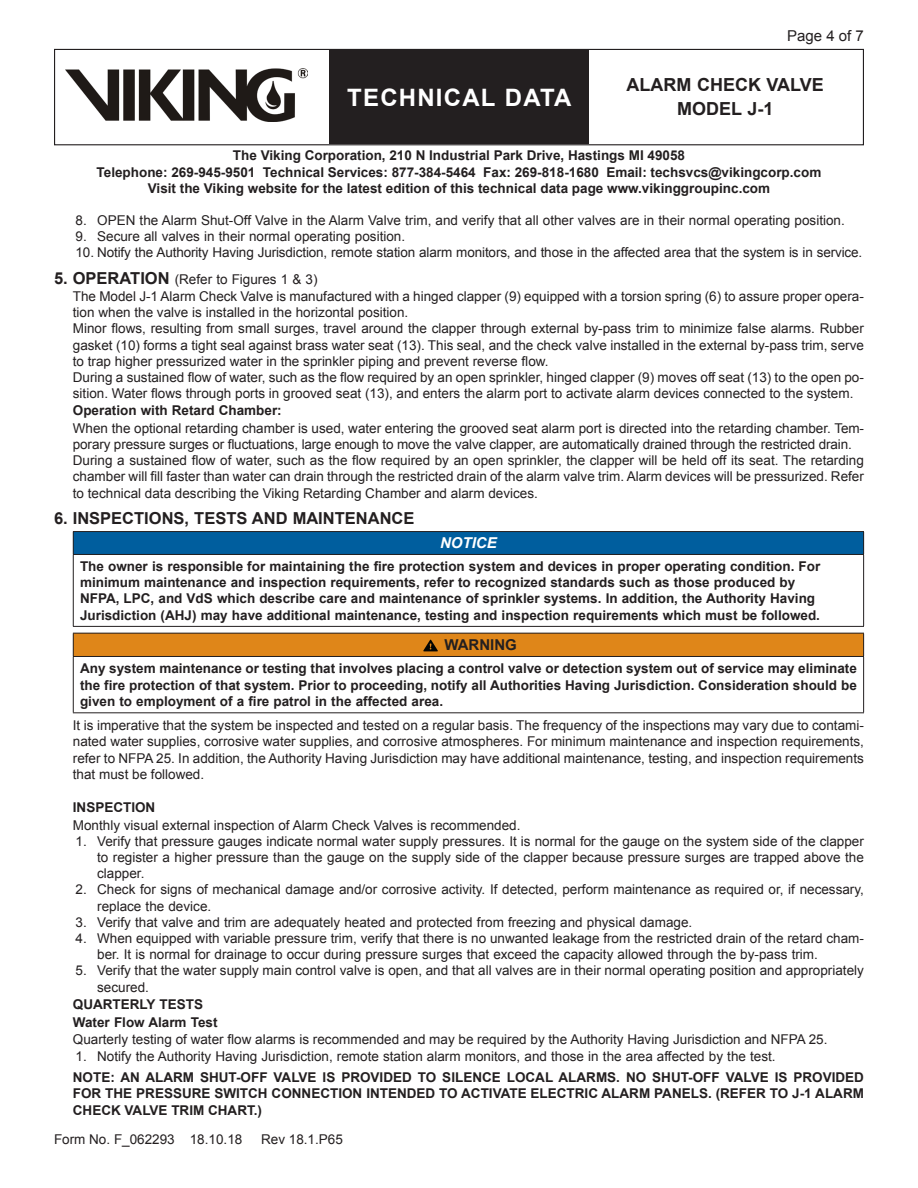
<style>
.page{position:relative;width:918px;height:1188px;background:#fff}
.page>*{position:absolute;margin:0;border:0;box-sizing:border-box;transform-origin:0 0}
.t1{font:700 24px "Arial";letter-spacing:.05em;color:#fff}
.t2{font:700 18px/24.3px "Arial";color:#231f20;text-align:center}
.Heading{font:700 16.5px "Arial";color:#231f20}
.t3{font:15px "Arial";color:#231f20}
.Body_Text{font:700 15px "Arial";color:#231f20}
.Body_Text-2{font:italic 700 15px "Arial";color:#fff}
.Body_Text-3{font:13.5px/16.2px "Arial";color:#231f20}
.List_Bullet{font:700 13.5px/16.2px "Arial";color:#231f20;text-align:center}
.body{font:700 13.5px/16.5px "Arial";color:#231f20;text-align:justify}
.Note{font:700 13.5px/16.2px "Arial";color:#231f20;text-align:justify}
.Heading_2{font:700 13.5px "Arial";color:#231f20}
.Heading-2{font:13.5px "Arial";color:#231f20}
.s1{font-weight:700;font-size:16.5px}
</style>
<div class="page">
<div style="left:54px;top:49px;width:810px;height:96px;border:1px solid #231f20"></div>
<div style="left:329px;top:50px;width:260px;height:94px;background:#231f20"></div>
<img style="left:65px;top:68px;width:243px;height:54px">
<div style="left:73px;top:532px;width:791px;height:22px;background:#005e9e"></div>
<hr style="left:73px;top:531px;width:791px;height:1px;background:#231f20">
<svg style="left:73px;top:532px;width:1px;height:22px"></svg>
<svg style="left:863px;top:532px;width:1px;height:22px"></svg>
<hr style="left:73px;top:554px;width:791px;height:1px;background:#231f20">
<hr style="left:73px;top:555px;width:1px;height:71px;background:#231f20">
<hr style="left:863px;top:555px;width:1px;height:71px;background:#231f20">
<hr style="left:73px;top:626px;width:791px;height:1px;background:#231f20">
<div style="left:73px;top:633px;width:791px;height:23px;background:#df8619"></div>
<hr style="left:73px;top:633px;width:791px;height:1px;background:#231f20">
<svg style="left:73px;top:634px;width:1px;height:22px"></svg>
<svg style="left:863px;top:634px;width:1px;height:22px"></svg>
<hr style="left:73px;top:656px;width:791px;height:1px;background:#231f20">
<hr style="left:73px;top:657px;width:1px;height:55px;background:#231f20">
<hr style="left:863px;top:657px;width:1px;height:55px;background:#231f20">
<hr style="left:73px;top:712px;width:791px;height:1px;background:#231f20">
<svg style="left:423px;top:640px;width:15px;height:11px"></svg>
<p class="t3" style="left:787px;top:26px;width:78px">Page 4 of 7</p>
<h1 class="t1" style="left:347px;top:81px;width:226px">TECHNICAL DATA</h1>
<h2 class="t2" style="left:627px;top:73px;width:199px">ALARM CHECK VALVE<br>MODEL J-1</h2>
<p class="List_Bullet" style="left:97px;top:148px;width:726px">The Viking Corporation, 210 N Industrial Park Drive, Hastings MI 49058<br>Telephone: 269-945-9501 Technical Services: 877-384-5464 Fax: 269-818-1680 Email: techsvcs@vikingcorp.com<br>Visit the Viking website for the latest edition of this technical data page www.vikinggroupinc.com</p>
<p class="Body_Text-3" style="left:76px;top:212px;width:771px">8. OPEN the Alarm Shut-Off Valve in the Alarm Valve trim, and verify that all other valves are in their normal operating position.</p>
<p class="Body_Text-3" style="left:76px;top:228px;width:331px">9. Secure all valves in their normal operating position.</p>
<p class="Body_Text-3" style="left:76px;top:244px;width:788px">10. Notify the Authority Having Jurisdiction, remote station alarm monitors, and those in the affected area that the system is in service.</p>
<p class="Heading-2" style="left:54px;top:270px;width:265px"><span class="s1">5. OPERATION</span> (Refer to Figures 1 &amp; 3)</p>
<p class="Body_Text-3" style="left:73px;top:288px;width:793px">The Model J-1 Alarm Check Valve is manufactured with a hinged clapper (9) equipped with a torsion spring (6) to assure proper opera&shy;tion when the valve is installed in the horizontal position.</p>
<p class="Body_Text-3" style="left:73px;top:321px;width:793px;text-align:justify">Minor flows, resulting from small surges, travel around the clapper through external by-pass trim to minimize false alarms. Rubber gasket (10) forms a tight seal against brass water seat (13). This seal, and the check valve installed in the external by-pass trim, serve to trap higher pressurized water in the sprinkler piping and prevent reverse flow.</p>
<p class="Body_Text-3" style="left:73px;top:369px;width:793px">During a sustained flow of water, such as the flow required by an open sprinkler, hinged clapper (9) moves off seat (13) to the open po&shy;sition. Water flows through ports in grooved seat (13), and enters the alarm port to activate alarm devices connected to the system.</p>
<p class="Heading_2" style="left:73px;top:402px;width:210px">Operation with Retard Chamber:</p>
<p class="Body_Text-3" style="left:73px;top:420px;width:793px">When the optional retarding chamber is used, water entering the grooved seat alarm port is directed into the retarding chamber. Tem&shy;porary pressure surges or fluctuations, large enough to move the valve clapper, are automatically drained through the restricted drain.</p>
<p class="Body_Text-3" style="left:73px;top:452px;width:793px;text-align:justify">During a sustained flow of water, such as the flow required by an open sprinkler, the clapper will be held off its seat. The retarding chamber will fill faster than water can drain through the restricted drain of the alarm valve trim. Alarm devices will be pressurized. Refer to technical data describing the Viking Retarding Chamber and alarm devices.</p>
<p class="Heading" style="left:54px;top:507px;width:362px">6. INSPECTIONS, TESTS AND MAINTENANCE</p>
<p class="Body_Text-2" style="left:440px;top:533px;width:58px">NOTICE</p>
<p class="List_Bullet" style="left:80px;top:559px;width:742px;text-align:left">The owner is responsible for maintaining the fire protection system and devices in proper operating condition. For minimum maintenance and inspection requirements, refer to recognized standards such as those produced by NFPA, LPC, and VdS which describe care and maintenance of sprinkler systems. In addition, the Authority Having Jurisdiction (AHJ) may have additional maintenance, testing and inspection requirements which must be followed.</p>
<p class="Body_Text" style="left:444px;top:635px;width:74px">WARNING</p>
<p class="body" style="left:80px;top:660px;width:778px">Any system maintenance or testing that involves placing a control valve or detection system out of service may eliminate the fire protection of that system. Prior to proceeding, notify all Authorities Having Jurisdiction. Consideration should be given to employment of a fire patrol in the affected area.</p>
<p class="Body_Text-3" style="left:73px;top:717px;width:793px;text-align:justify">It is imperative that the system be inspected and tested on a regular basis. The frequency of the inspections may vary due to contami&shy;nated water supplies, corrosive water supplies, and corrosive atmospheres. For minimum maintenance and inspection requirements, refer to NFPA 25. In addition, the Authority Having Jurisdiction may have additional maintenance, testing, and inspection requirements that must be followed.</p>
<p class="Heading_2" style="left:73px;top:798px;width:84px">INSPECTION</p>
<p class="Body_Text-3" style="left:73px;top:817px;width:449px">Monthly visual external inspection of Alarm Check Valves is recommended.</p>
<p class="Body_Text-3" style="left:97px;top:833px;width:768px;text-align:justify;text-indent:-22px">1. Verify that pressure gauges indicate normal water supply pressures. It is normal for the gauge on the system side of the clapper to register a higher pressure than the gauge on the supply side of the clapper because pressure surges are trapped above the clapper.</p>
<p class="Body_Text-3" style="left:97px;top:882px;width:768px;text-indent:-22px">2. Check for signs of mechanical damage and/or corrosive activity. If detected, perform maintenance as required or, if necessary, replace the device.</p>
<p class="Body_Text-3" style="left:76px;top:914px;width:618px">3. Verify that valve and trim are adequately heated and protected from freezing and physical damage.</p>
<p class="Body_Text-3" style="left:97px;top:930px;width:768px;text-indent:-22px">4. When equipped with variable pressure trim, verify that there is no unwanted leakage from the restricted drain of the retard cham&shy;ber. It is normal for drainage to occur during pressure surges that exceed the capacity allowed through the by-pass trim.</p>
<p class="Body_Text-3" style="left:97px;top:963px;width:768px;text-indent:-22px">5. Verify that the water supply main control valve is open, and that all valves are in their normal operating position and appropriately secured.</p>
<p class="Heading_2" style="left:73px;top:995px;width:132px">QUARTERLY TESTS</p>
<p class="Heading_2" style="left:73px;top:1013px;width:146px">Water Flow Alarm Test</p>
<p class="Body_Text-3" style="left:73px;top:1032px;width:756px">Quarterly testing of water flow alarms is recommended and may be required by the Authority Having Jurisdiction and NFPA 25.</p>
<p class="Body_Text-3" style="left:76px;top:1048px;width:702px">1. Notify the Authority Having Jurisdiction, remote station alarm monitors, and those in the area affected by the test.</p>
<p class="Note" style="left:73px;top:1070px;width:793px">NOTE: AN ALARM SHUT-OFF VALVE IS PROVIDED TO SILENCE LOCAL ALARMS. NO SHUT-OFF VALVE IS PROVIDED FOR THE PRESSURE SWITCH CONNECTION INTENDED TO ACTIVATE ELECTRIC ALARM PANELS. (REFER TO J-1 ALARM CHECK VALVE TRIM CHART.)</p>
<p class="Body_Text-3" style="left:54px;top:1132px;width:190px">Form No. F_062293 18.10.18</p>
<p class="Body_Text-3" style="left:261px;top:1132px;width:83px">Rev 18.1.P65</p>
</div>
